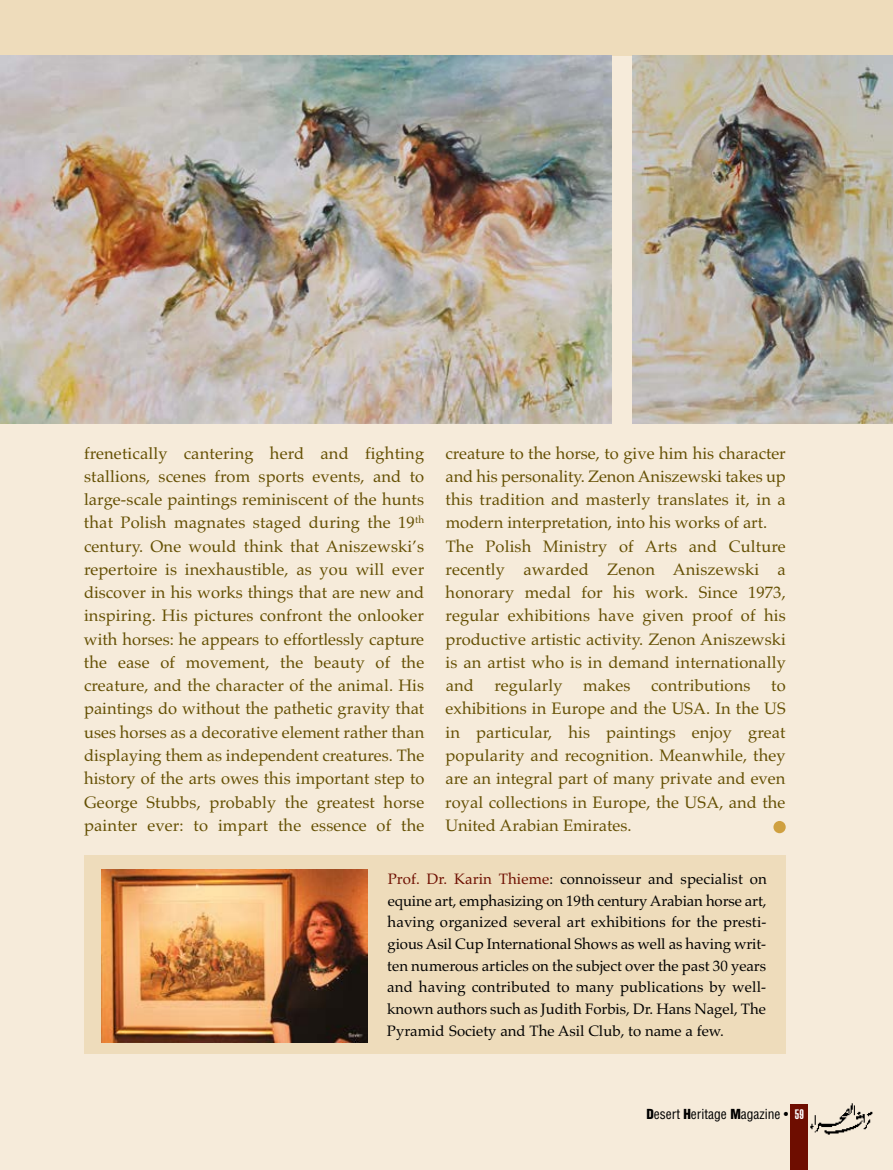
<style>
.page{position:relative;width:893px;height:1170px;background:#fff}
.page>*{position:absolute;margin:0;border:0;box-sizing:border-box;transform-origin:0 0}
.t1{font:16.5px/23.2px "Palatino";letter-spacing:.01em;color:#644f02;text-align:justify}
.t2{font:15px/21.6px "Palatino";color:#000;text-align:justify}
.t3{font:condensed 13.5px "Helvetica";color:#000}
.s1{color:#6e0e00}
.s2{font-weight:900}
.s3{font-weight:900;font-stretch:extra-condensed;color:#fff}
</style>
<div class="page">
<div style="left:0;top:55px;width:893px;height:1114px;background:#f6ebda"></div>
<div style="left:0;top:0;width:893px;height:55px;background:#eedcbb"></div>
<div style="left:84px;top:855px;width:702px;height:198px;background:#eedcbb"></div>
<img style="left:102px;top:869px;width:266px;height:172px">
<img style="left:0;top:55px;width:612px;height:369px">
<div style="left:773px;top:820px;width:13px;height:13px;background:#cfa040;border-radius:50%"></div>
<img style="left:633px;top:55px;width:260px;height:369px">
<div style="left:791px;top:1104px;width:17px;height:65px;background:#6e0d00"></div>
<img style="left:808px;top:1102px;width:70px;height:36px">
<p class="t1" style="left:84px;top:441px;width:342px">frenetically cantering herd and fighting stallions, scenes from sports events, and to large-scale paintings reminiscent of the hunts that Polish magnates staged during the 19<sup>th </sup>century. One would think that Aniszewski’s repertoire is inexhaustible, as you will ever discover in his works things that are new and inspiring. His pictures confront the onlooker with horses: he appears to effortlessly capture the ease of movement, the beauty of the creature, and the character of the animal. His paintings do without the pathetic gravity that uses horses as a decorative element rather than displaying them as independent creatures. The history of the arts owes this important step to George Stubbs, probably the greatest horse painter ever: to impart the essence of the</p>
<p class="t1" style="left:445px;top:441px;width:342px;text-align:left">creature to the horse, to give him his character and his personality. Zenon Aniszewski takes up this tradition and masterly translates it, in a modern interpretation, into his works of art.<br>The Polish Ministry of Arts and Culture recently awarded Zenon Aniszewski a honorary medal for his work. Since 1973, regular exhibitions have given proof of his productive artistic activity. Zenon Aniszewski is an artist who is in demand internationally and regularly makes contributions to exhibitions in Europe and the USA. In the US in particular, his paintings enjoy great popularity and recognition. Meanwhile, they are an integral part of many private and even royal collections in Europe, the USA, and the United Arabian Emirates.</p>
<p class="t2" style="left:387px;top:867px;width:381px"><span class="s1">Prof. Dr. Karin Thieme</span>: connoisseur and specialist on equine art, emphasizing on 19th century Arabian horse art, having organized several art exhibitions for the presti&shy;gious Asil Cup International Shows as well as having writ&shy;ten numerous articles on the subject over the past 30 years and having contributed to many publications by well&shy;known authors such as Judith Forbis, Dr. Hans Nagel, The Pyramid Society and The Asil Club, to name a few.</p>
<p class="t3" style="left:646px;top:1105px;width:159px"><span class="s2">D</span>esert <span class="s2">H</span>eritage <span class="s2">M</span>agazine • <span class="s3">59</span></p>
</div>
